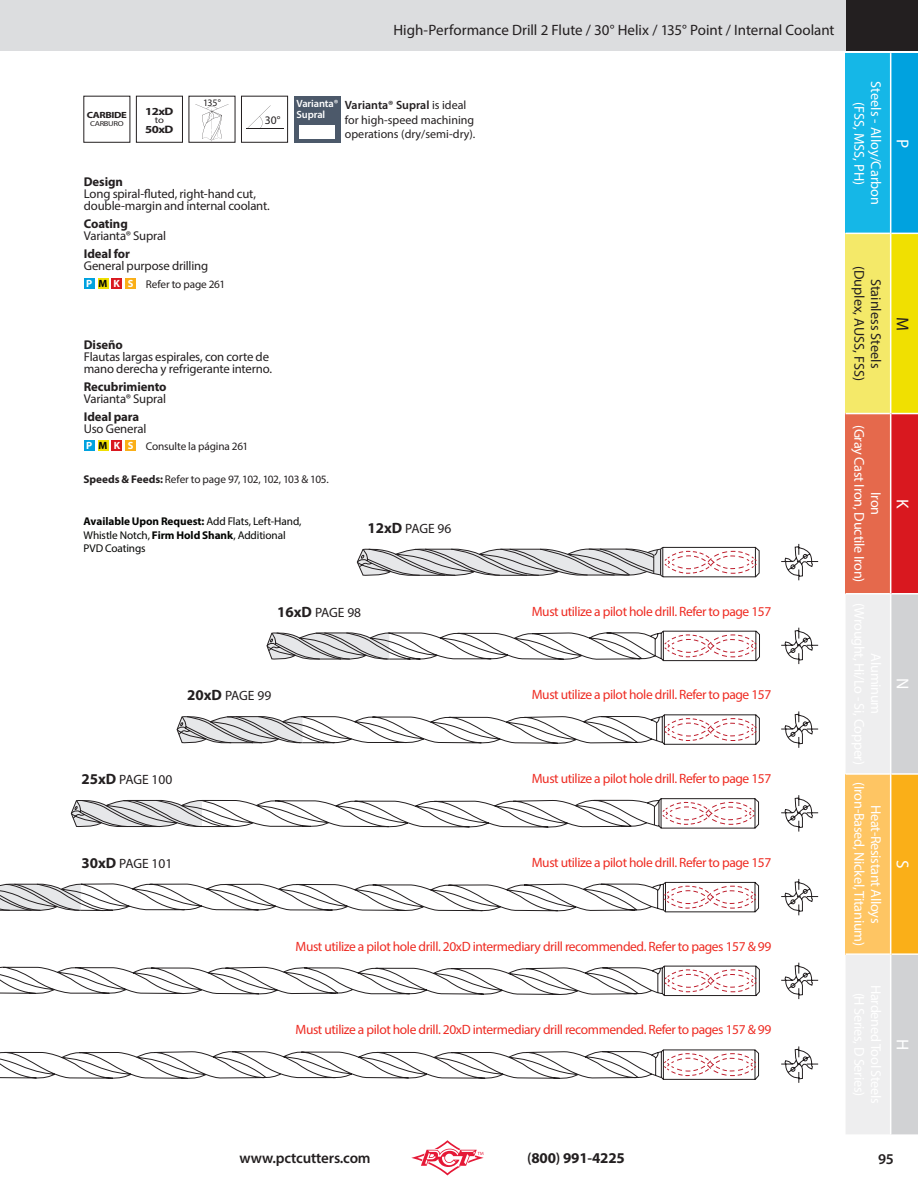
<style>
.page{position:relative;width:918px;height:1188px;background:#fff}
.page>*{position:absolute;margin:0;border:0;box-sizing:border-box;transform-origin:0 0}
.t1{font:17.25px "Myriad Pro";color:#fff}
.t2{font:17.25px "Myriad Pro";color:#231f20}
.t3{font:15px "Myriad Pro";color:#231f20}
.t4{font:600 15px "Myriad Pro";letter-spacing:-.01em;color:#231f20}
.t5{font:700 15px "Myriad Pro";letter-spacing:-.01em;color:#231f20}
.t6{font:14.25px/16.5px "Myriad Pro";letter-spacing:-.02em;color:#fff;text-align:center}
.t7{font:14.25px/16.5px "Myriad Pro";color:#231f20;text-align:center}
.t8{font:14.25px/16.5px "Myriad Pro";color:#fff;text-align:center}
.t9{font:13.5px "Myriad Pro";letter-spacing:-.03em;color:#ee2c23}
.t10{font:13.5px "Myriad Pro";color:#231f20}
.t11{font:12.75px/12px "Myriad Pro";letter-spacing:-.015em;color:#231f20}
.t12{font:700 12.75px "Myriad Pro";letter-spacing:-.01em;color:#231f20}
.t13{font:12px/14.4px "Myriad Pro";color:#231f20}
.t14{font:11.55px "Myriad Pro";color:#231f20}
.t15{font:11.25px/13.5px "Myriad Pro";letter-spacing:-.01em;color:#040503}
.t16{font:11.25px "Myriad Pro";letter-spacing:-.01em;color:#231f20}
.t17{font:700 10.8px "Myriad Pro";letter-spacing:-.04em;color:#231f20;scale:1.19 1}
.t18{font:600 10.5px/11.4px "Myriad Pro";letter-spacing:-.01em;color:#fff}
.t19{font:700 10.5px "Myriad Pro";letter-spacing:.595em;color:#fff}
.t20{font:9.9px "Myriad Pro";color:#231f20}
.t21{font:700 9px "Myriad Pro";letter-spacing:-.04em;color:#231f20;scale:1.19 1}
.t22{font:9px "Myriad Pro";color:#231f20;scale:1.19 1}
.t23{font:7.2px "Myriad Pro";letter-spacing:-.04em;color:#231f20;scale:1.19 1}
.s1{color:#040503}
.s2{font-weight:600}
.s3{font-weight:700}
.s4{font-weight:700;font-size:15px}
</style>
<div class="page">
<div style="left:0;top:0;width:918px;height:51px;background:#dcdddf"></div>
<div style="left:846px;top:0;width:72px;height:51px;background:#231f20"></div>
<svg style="left:411px;top:1140px;width:73px;height:36px"></svg>
<div style="left:891px;top:53px;width:27px;height:180px;background:#00a2df"></div>
<div style="left:891px;top:233px;width:27px;height:181px;background:#f0e001"></div>
<div style="left:891px;top:414px;width:27px;height:180px;background:#d9181f"></div>
<div style="left:846px;top:53px;width:45px;height:180px;background:#15b7e7"></div>
<div style="left:846px;top:233px;width:45px;height:181px;background:#f4e969"></div>
<div style="left:846px;top:414px;width:45px;height:180px;background:#e5694c"></div>
<svg style="left:846px;top:595px;width:72px;height:539px;background:#e6dbc4"></svg>
<div style="left:846px;top:774px;width:45px;height:180px;background:#fec563"></div>
<svg style="left:891px;top:233px;width:27px;height:1px"></svg>
<svg style="left:891px;top:413px;width:27px;height:1px"></svg>
<hr style="left:891px;top:593px;width:27px;height:2px;background:#fff">
<hr style="left:891px;top:773px;width:27px;height:2px;background:#fff">
<hr style="left:891px;top:953px;width:27px;height:2px;background:#fff">
<hr style="left:890px;top:53px;width:1px;height:180px;background:#fff">
<hr style="left:890px;top:233px;width:1px;height:181px;background:#fff">
<hr style="left:846px;top:233px;width:44px;height:1px;background:#fff">
<hr style="left:890px;top:414px;width:1px;height:180px;background:#fff">
<hr style="left:846px;top:413px;width:44px;height:1px;background:#fff">
<hr style="left:890px;top:594px;width:1px;height:180px;background:#fff">
<hr style="left:846px;top:593px;width:44px;height:2px;background:#fff">
<hr style="left:890px;top:774px;width:1px;height:180px;background:#fff">
<hr style="left:846px;top:773px;width:44px;height:2px;background:#fff">
<hr style="left:890px;top:954px;width:1px;height:180px;background:#fff">
<hr style="left:846px;top:953px;width:44px;height:2px;background:#fff">
<div style="left:84px;top:278px;width:11px;height:11px;background:#00a2df"></div>
<div style="left:98px;top:278px;width:10px;height:11px;background:#f0e001"></div>
<div style="left:111px;top:278px;width:11px;height:11px;background:#d9181f"></div>
<div style="left:125px;top:278px;width:11px;height:11px;background:#faaf18"></div>
<div style="left:84px;top:440px;width:11px;height:11px;background:#00a2df"></div>
<div style="left:98px;top:440px;width:10px;height:11px;background:#f0e001"></div>
<div style="left:112px;top:440px;width:10px;height:11px;background:#d9181f"></div>
<div style="left:125px;top:440px;width:11px;height:11px;background:#faaf18"></div>
<svg style="left:781px;top:544px;width:38px;height:37px"></svg>
<svg style="left:357px;top:547px;width:403px;height:30px"></svg>
<svg style="left:781px;top:627px;width:38px;height:37px"></svg>
<svg style="left:267px;top:630px;width:493px;height:32px"></svg>
<svg style="left:781px;top:711px;width:38px;height:37px"></svg>
<svg style="left:177px;top:714px;width:583px;height:31px"></svg>
<svg style="left:781px;top:795px;width:38px;height:37px"></svg>
<svg style="left:71px;top:798px;width:688px;height:31px"></svg>
<svg style="left:781px;top:879px;width:38px;height:37px"></svg>
<svg style="left:0;top:881px;width:759px;height:32px"></svg>
<svg style="left:781px;top:962px;width:38px;height:37px"></svg>
<svg style="left:0;top:965px;width:760px;height:32px"></svg>
<svg style="left:781px;top:1046px;width:38px;height:37px"></svg>
<svg style="left:0;top:1049px;width:759px;height:31px"></svg>
<div style="left:294px;top:96px;width:46px;height:47px;background:#4c596a"></div>
<div style="left:299px;top:125px;width:36px;height:13px;background:#fff"></div>
<svg style="left:195px;top:104px;width:34px;height:38px"></svg>
<div style="left:241px;top:96px;width:47px;height:47px;border:1px solid #231f20"></div>
<hr style="left:247px;top:129px;width:37px;height:1px;background:#231f20">
<svg style="left:247px;top:105px;width:24px;height:24px"></svg>
<div style="left:136px;top:96px;width:47px;height:47px;border:1px solid #231f20"></div>
<p class="t3" style="left:393px;top:21px;width:443px">High-Performance Drill 2 Flute / 30° Helix / 135° Point / Internal Coolant</p>
<p class="t20" style="left:203px;top:96px;width:19px">135°</p>
<p class="t17" style="left:145px;top:104px;width:25px">12xD</p>
<p class="t22" style="left:155px;top:114px;width:9px">to</p>
<p class="t17" style="left:145px;top:122px;width:25px">50xD</p>
<p class="t21" style="left:87px;top:109px;width:35px">CARBIDE</p>
<p class="t23" style="left:90px;top:119px;width:30px">CARBURO</p>
<p class="t14" style="left:265px;top:113px;width:17px">30°</p>
<p class="t12" style="left:84px;top:174px;width:41px">Design</p>
<p class="t11" style="left:84px;top:188px;width:188px">Long spiral-fluted, right-hand cut, double-margin and internal coolant.</p>
<p class="t12" style="left:84px;top:216px;width:45px">Coating</p>
<p class="t11" style="left:84px;top:230px;width:84px">Varianta® Supral</p>
<p class="t12" style="left:84px;top:246px;width:48px">Ideal for</p>
<p class="t11" style="left:84px;top:260px;width:126px">General purpose drilling</p>
<p class="t19" style="left:86px;top:277px;width:49px">P<span class="s1">M</span>K S</p>
<p class="t16" style="left:146px;top:277px;width:81px">Refer to page 261</p>
<p class="t18" style="left:297px;top:97px;width:43px">Varianta®<br>Supral</p>
<p class="t13" style="left:345px;top:98px;width:132px"><span class="s2">Varianta® Supral</span> is ideal for high-speed machining operations (dry/semi-dry).</p>
<p class="t12" style="left:84px;top:336px;width:41px">Diseño</p>
<p class="t11" style="left:84px;top:350px;width:190px">Flautas largas espirales, con corte de mano derecha y refrigerante interno.</p>
<p class="t12" style="left:84px;top:378px;width:84px">Recubrimiento</p>
<p class="t11" style="left:84px;top:392px;width:84px">Varianta® Supral</p>
<p class="t12" style="left:84px;top:408px;width:57px">Ideal para</p>
<p class="t11" style="left:84px;top:422px;width:64px">Uso General</p>
<p class="t19" style="left:86px;top:439px;width:49px">P<span class="s1">M</span>K S</p>
<p class="t16" style="left:146px;top:439px;width:104px">Consulte la página 261</p>
<p class="t16" style="left:84px;top:472px;width:247px"><span class="s3">Speeds &amp; Feeds:</span> Refer to page 97, 102, 102, 103 &amp; 105.</p>
<p class="t15" style="left:84px;top:514px;width:220px"><span class="s3">Available Upon Request:</span> Add Flats, Left-Hand,<br>Whistle Notch, <span class="s3">Firm Hold Shank</span>, Additional<br>PVD Coatings</p>
<p class="t10" style="left:367px;top:520px;width:86px"><span class="s4">12xD</span> PAGE 96</p>
<p class="t10" style="left:277px;top:604px;width:86px"><span class="s4">16xD</span> PAGE 98</p>
<p class="t9" style="left:532px;top:603px;width:241px">Must utilize a pilot hole drill. Refer to page 157</p>
<p class="t8" style="left:884px;top:81px;width:125px;rotate:90deg">Steels - Alloy/Carbon (FSS, MSS, PH)</p>
<p class="t1" style="left:913px;top:139px;width:11px;rotate:90deg">P</p>
<p class="t7" style="left:884px;top:266px;width:117px;rotate:90deg">Stainless Steels (Duplex, AUSS, FSS)</p>
<p class="t2" style="left:913px;top:317px;width:15px;rotate:90deg">M</p>
<p class="t6" style="left:884px;top:425px;width:159px;rotate:90deg">Iron<br>(Gray Cast Iron, Ductile Iron)</p>
<p class="t1" style="left:913px;top:499px;width:11px;rotate:90deg">K</p>
<p class="t10" style="left:187px;top:688px;width:86px"><span class="s4">20xD</span> PAGE 99</p>
<p class="t9" style="left:532px;top:687px;width:241px">Must utilize a pilot hole drill. Refer to page 157</p>
<p class="t1" style="left:913px;top:678px;width:13px;rotate:90deg">N</p>
<p class="t10" style="left:81px;top:771px;width:93px"><span class="s4">25xD</span> PAGE 100</p>
<p class="t10" style="left:81px;top:855px;width:93px"><span class="s4">30xD</span> PAGE 101</p>
<p class="t9" style="left:532px;top:770px;width:241px">Must utilize a pilot hole drill. Refer to page 157</p>
<p class="t9" style="left:532px;top:854px;width:241px">Must utilize a pilot hole drill. Refer to page 157</p>
<p class="t9" style="left:296px;top:938px;width:477px">Must utilize a pilot hole drill. 20xD intermediary drill recommended. Refer to pages 157 &amp; 99</p>
<p class="t9" style="left:296px;top:1022px;width:477px">Must utilize a pilot hole drill. 20xD intermediary drill recommended. Refer to pages 157 &amp; 99</p>
<p class="t6" style="left:884px;top:782px;width:165px;rotate:90deg">Heat-Resistant Alloys (Iron-Based, Nickel, Titanium)</p>
<p class="t1" style="left:913px;top:860px;width:10px;rotate:90deg">S</p>
<p class="t1" style="left:913px;top:1039px;width:13px;rotate:90deg">H</p>
<p class="t4" style="left:240px;top:1148px;width:133px">www.pctcutters.com</p>
<p class="t5" style="left:527px;top:1148px;width:99px"><span class="s2">(</span>800<span class="s2">)</span> 991<span class="s2">-</span>4225</p>
<p class="t4" style="left:878px;top:1150px;width:17px">95</p>
</div>
